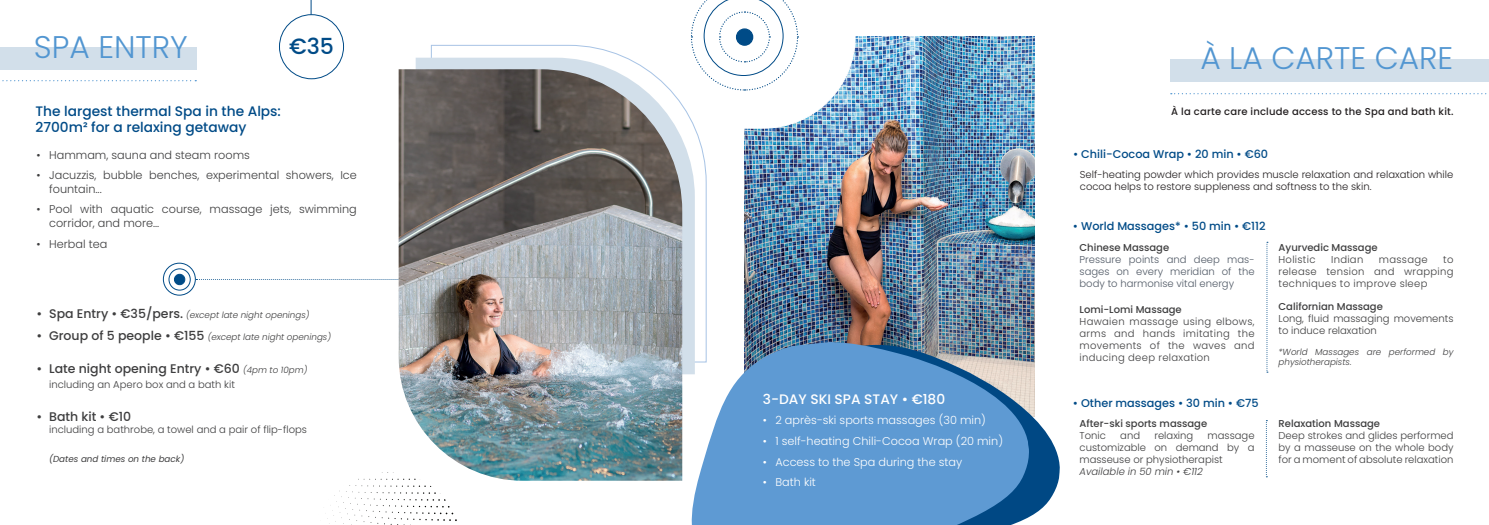
<style>
.page{position:relative;width:1489px;height:525px;background:#fff}
.page>*{position:absolute;margin:0;border:0;box-sizing:border-box;transform-origin:0 0}
.t1{font:300 31.25px "Poppins";color:#5296d1}
.t2{font:500 22px "Poppins";color:#004b87}
.t3{font:500 13.75px "Poppins";color:#004b87}
.t4{font:500 13.75px "Poppins";color:#fff}
.t5{font:500 12.5px "Poppins";color:#3e3e3f}
.t6{font:300 11.25px/13.5px "Poppins";color:#3e3e3f}
.t7{font:300 11.25px "Poppins";color:#fff}
.t8{font:500 11.25px "Poppins";color:#004b87}
.t9{font:300 10px/12px "Poppins";color:#3e3e3f;text-align:justify}
.t10{font:300 10px/12px "Poppins";color:#231f20}
.t11{font:500 10px "Poppins";color:#3e3e3f}
.t12{font:300 10px/12px "Poppins";color:#515a66;text-align:justify}
.t13{font:500 10px "Poppins";letter-spacing:.02em;color:#231f20}
.t14{font:italic 300 10px "Poppins";color:#3e3e3f}
.t15{font:300 10px "Poppins";letter-spacing:.03em;color:#3e3e3f}
.t16{font:italic 300 8.75px/10.5px "Poppins";color:#3e3e3f}
.t17{font:italic 8.75px "Poppins";color:#3e3e3f}
.s1{font-weight:500;font-style:normal;font-size:12.5px}
.s2{font-weight:300;font-style:italic;font-size:8.75px}
</style>
<div class="page">
<svg style="left:196px;top:279px;width:202px;height:1px"></svg>
<div style="left:174px;top:274px;width:11px;height:10px;background:#004b87;border-radius:50%"></div>
<div style="left:174px;top:274px;width:11px;height:11px;border:1px solid #004b87;border-radius:50%"></div>
<div style="left:169px;top:268px;width:21px;height:22px;border:1px solid #004b87;border-radius:50%"></div>
<div style="left:163px;top:263px;width:32px;height:32px;border:1px solid #004b87;border-radius:50%"></div>
<img style="left:744px;top:36px;width:289px;height:286px">
<svg style="left:691px;top:0;width:164px;height:129px"></svg>
<div style="left:736px;top:29px;width:16px;height:16px;background:#004b87;border-radius:50%"></div>
<div style="left:736px;top:28px;width:17px;height:18px;border:1px solid #004b87;border-radius:50%"></div>
<svg style="left:431px;top:45px;width:275px;height:277px"></svg>
<svg style="left:415px;top:58px;width:279px;height:264px;fill:#d2dfea"></svg>
<img style="left:398px;top:69px;width:284px;height:411px">
<div style="left:0;top:47px;width:197px;height:23px;background:#d2dfea"></div>
<svg style="left:2px;top:80px;width:194px;height:1px"></svg>
<svg style="left:311px;top:0;width:1px;height:14px"></svg>
<div style="left:279px;top:14px;width:65px;height:65px;border:1px solid #004b87;border-radius:50%"></div>
<svg style="left:327px;top:472px;width:133px;height:53px"></svg>
<svg style="left:1037px;top:421px;width:23px;height:91px;fill:#004884"></svg>
<svg style="left:672px;top:322px;width:365px;height:202px;background:#709dc8"></svg>
<div style="left:1170px;top:59px;width:318px;height:23px;background:#d2dfea"></div>
<svg style="left:1170px;top:93px;width:317px;height:1px"></svg>
<svg style="left:1266px;top:242px;width:1px;height:130px"></svg>
<svg style="left:1265px;top:420px;width:2px;height:57px"></svg>
<p class="t1" style="left:34px;top:29px;width:155px">SPA ENTRY</p>
<p class="t2" style="left:289px;top:33px;width:46px">€35</p>
<p class="t3" style="left:35px;top:103px;width:247px">The largest thermal Spa in the Alps:</p>
<p class="t3" style="left:35px;top:119px;width:212px">2700m² for a relaxing getaway</p>
<p class="t6" style="left:37px;top:148px;width:215px">• Hammam, sauna and steam rooms</p>
<p class="t6" style="left:49px;top:168px;width:309px;text-indent:-12px">• Jacuzzis, bubble benches, experimental showers, Ice fountain...</p>
<p class="t6" style="left:49px;top:203px;width:309px;text-indent:-12px">• Pool with aquatic course, massage jets, swimming corridor, and more...</p>
<p class="t6" style="left:37px;top:237px;width:72px">• Herbal tea</p>
<p class="t16" style="left:37px;top:310px;width:274px"><span class="s1">• Spa Entry • €35/pers.</span> (except late night openings)</p>
<p class="t16" style="left:37px;top:332px;width:296px"><span class="s1">• Group of 5 people • €155</span> (except late night openings)</p>
<p class="t5" style="left:37px;top:361px;width:272px">• Late night opening Entry • €60 <span class="s2">(4pm to 10pm)</span></p>
<p class="t9" style="left:49px;top:378px;width:187px">including an Apero box and a bath kit</p>
<p class="t5" style="left:37px;top:409px;width:96px">• Bath kit • €10</p>
<p class="t9" style="left:49px;top:423px;width:259px">including a bathrobe, a towel and a pair of flip-flops</p>
<p class="t17" style="left:49px;top:453px;width:137px">(Dates and times on the back)</p>
<p class="t4" style="left:763px;top:391px;width:184px">3-DAY SKI SPA STAY • €180</p>
<p class="t7" style="left:763px;top:413px;width:224px">• 2 après-ski sports massages (30 min)</p>
<p class="t7" style="left:763px;top:434px;width:241px">• 1 self-heating Chili-Cocoa Wrap (20 min)</p>
<p class="t7" style="left:763px;top:455px;width:201px">• Access to the Spa during the stay</p>
<p class="t7" style="left:763px;top:475px;width:54px">• Bath kit</p>
<p class="t1" style="left:1200px;top:40px;width:254px">À LA CARTE CARE</p>
<p class="t13" style="left:1171px;top:106px;width:284px">À la carte care include access to the Spa and bath kit.</p>
<p class="t8" style="left:1073px;top:148px;width:196px">• Chili-Cocoa Wrap • 20 min • €60</p>
<p class="t10" style="left:1079px;top:168px;width:375px">Self-heating powder which provides muscle relaxation and relaxation while cocoa helps to restore suppleness and softness to the skin.</p>
<p class="t8" style="left:1072px;top:220px;width:194px">• World Massages* • 50 min • €112</p>
<p class="t11" style="left:1079px;top:241px;width:91px">Chinese Massage</p>
<p class="t12" style="left:1079px;top:253px;width:176px">Pressure points and deep mas&shy;sages on every meridian of the body to harmonise vital energy</p>
<p class="t11" style="left:1079px;top:304px;width:104px">Lomi-Lomi Massage</p>
<p class="t9" style="left:1079px;top:315px;width:176px">Hawaien massage using elbows, arms and hands imitating the movements of the waves and inducing deep relaxation</p>
<p class="t11" style="left:1278px;top:241px;width:101px">Ayurvedic Massage</p>
<p class="t15" style="left:1278px;top:253px;width:38px">Holistic</p>
<p class="t9" style="left:1330px;top:253px;width:34px">Indian</p>
<p class="t15" style="left:1378px;top:253px;width:50px">massage</p>
<p class="t9" style="left:1278px;top:253px;width:176px;text-indent:165px">to release tension and wrapping techniques to improve sleep</p>
<p class="t11" style="left:1278px;top:300px;width:106px">Californian Massage</p>
<p class="t9" style="left:1278px;top:312px;width:176px">Long, fluid massaging movements to induce relaxation</p>
<p class="t16" style="left:1278px;top:346px;width:176px">*World Massages are performed by physiotherapists.</p>
<p class="t8" style="left:1072px;top:396px;width:187px">• Other massages • 30 min • €75</p>
<p class="t11" style="left:1079px;top:418px;width:129px">After-ski sports massage</p>
<p class="t9" style="left:1079px;top:429px;width:28px">Tonic</p>
<p class="t9" style="left:1120px;top:429px;width:21px">and</p>
<p class="t9" style="left:1154px;top:429px;width:40px">relaxing</p>
<p class="t9" style="left:1079px;top:429px;width:176px;text-indent:128px">massage customizable on demand by a masseuse or physiotherapist</p>
<p class="t14" style="left:1079px;top:466px;width:125px">Available in 50 min • €112</p>
<p class="t11" style="left:1278px;top:418px;width:103px">Relaxation Massage</p>
<p class="t9" style="left:1278px;top:429px;width:176px">Deep strokes and glides performed by a masseuse on the whole body for a moment of absolute relaxation</p>
</div>
